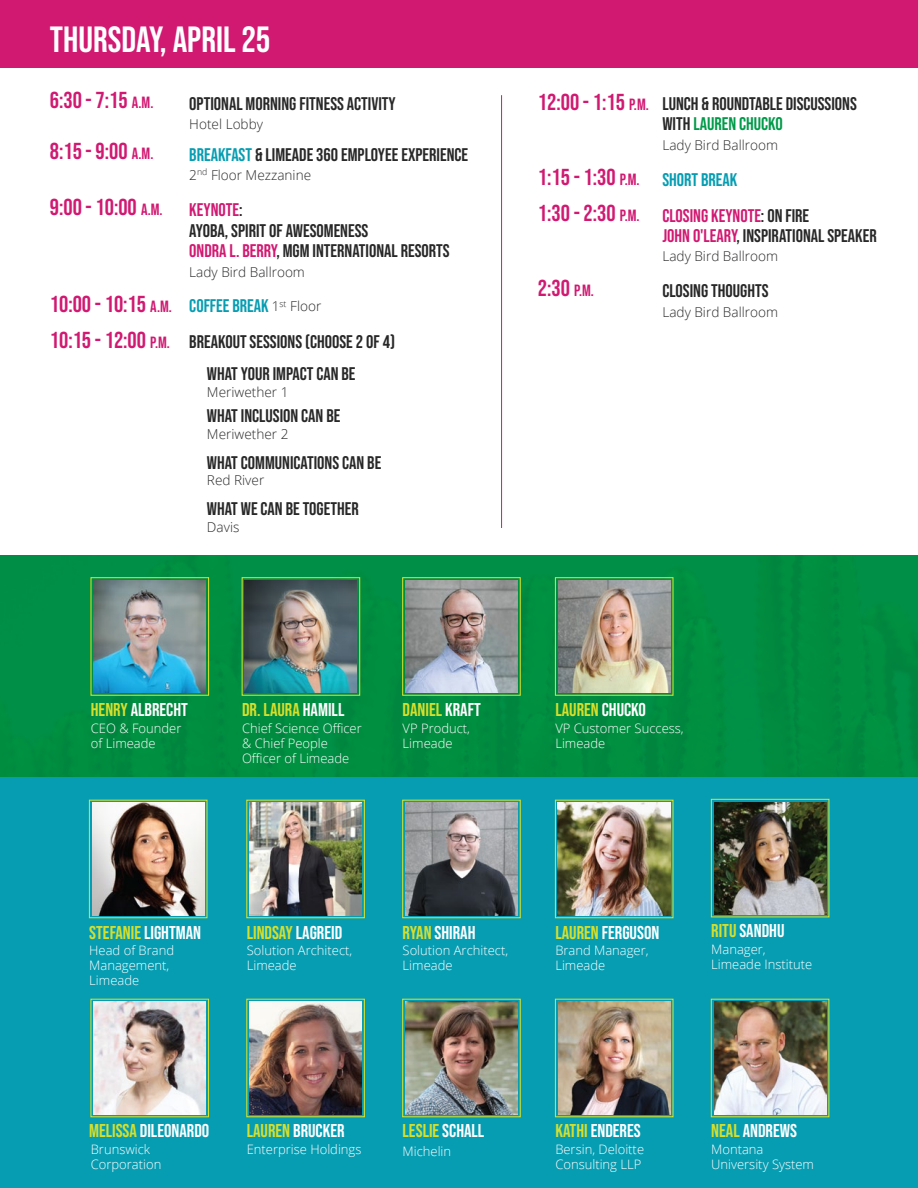
<style>
.page{position:relative;width:918px;height:1188px;background:#fff}
.page>*{position:absolute;margin:0;border:0;box-sizing:border-box;transform-origin:0 0}
.t1{font:36.45px "Bebas Neue";color:#fff}
.t2{font:23.1px/36px "Bebas Neue";color:#d11972}
.t3{font:18.6px "Bebas Neue";color:#fff}
.t4{font:18.6px "Bebas Neue";color:#d6df2c}
.t5{font:18.3px/20.5px "Bebas Neue";color:#282828}
.t6{font:18.3px/36px "Bebas Neue";color:#d11972}
.t7{font:300 13.65px "Open Sans";color:#282828}
.t8{font:300 13.05px/14.9px "Open Sans";color:#fff}
.s1{font-size:16.2px}
.s2{color:#069db2}
.s3{color:#d11972}
.s4{font-family:"Open Sans";font-weight:300;font-size:13.65px}
.s5{color:#009a49}
.s6{color:#282828}
.s7{color:#d6df2c}
.s8{color:#fff}
</style>
<div class="page">
<hr style="left:501px;top:95px;width:1px;height:433px;background:#d11972">
<div style="left:0;top:555px;width:918px;height:223px;background:#008e40"></div>
<div style="left:0;top:778px;width:918px;height:410px;background:#069db2"></div>
<img style="left:94px;top:580px;width:112px;height:113px">
<div style="left:90px;top:577px;width:119px;height:119px;border:1px solid #d6df2c"></div>
<img style="left:245px;top:580px;width:112px;height:113px">
<div style="left:242px;top:577px;width:118px;height:119px;border:1px solid #d6df2c"></div>
<div style="left:402px;top:577px;width:119px;height:119px;border:1px solid #d6df2c"></div>
<img style="left:405px;top:580px;width:113px;height:113px">
<div style="left:555px;top:577px;width:119px;height:119px;border:1px solid #d6df2c"></div>
<img style="left:558px;top:580px;width:112px;height:113px">
<img style="left:92px;top:803px;width:112px;height:112px">
<div style="left:89px;top:800px;width:119px;height:118px;border:1px solid #d6df2c"></div>
<img style="left:714px;top:1002px;width:112px;height:112px">
<div style="left:711px;top:999px;width:118px;height:118px;border:1px solid #d6df2c"></div>
<img style="left:250px;top:1002px;width:112px;height:112px">
<div style="left:246px;top:999px;width:119px;height:118px;border:1px solid #d6df2c"></div>
<img style="left:94px;top:1002px;width:112px;height:112px">
<div style="left:90px;top:999px;width:119px;height:118px;border:1px solid #d6df2c"></div>
<img style="left:405px;top:1002px;width:113px;height:112px">
<div style="left:402px;top:999px;width:119px;height:118px;border:1px solid #d6df2c"></div>
<div style="left:555px;top:999px;width:119px;height:118px;border:1px solid #d6df2c"></div>
<img style="left:558px;top:1002px;width:112px;height:112px">
<img style="left:714px;top:802px;width:112px;height:112px">
<div style="left:711px;top:799px;width:118px;height:118px;border:1px solid #d6df2c"></div>
<div style="left:402px;top:800px;width:119px;height:118px;border:1px solid #d6df2c"></div>
<img style="left:405px;top:803px;width:113px;height:112px">
<div style="left:246px;top:800px;width:119px;height:118px;border:1px solid #d6df2c"></div>
<img style="left:250px;top:803px;width:112px;height:112px">
<div style="left:555px;top:800px;width:119px;height:118px;border:1px solid #d6df2c"></div>
<img style="left:558px;top:803px;width:113px;height:112px">
<div style="left:0;top:0;width:918px;height:68px;background:#d11972"></div>
<h1 class="t1" style="left:50px;top:19px;width:222px">THURSDAY, APRIL 25</h1>
<p class="t2" style="left:50px;top:82px;width:105px">6:30 - 7:15 <span class="s1">A.M.</span></p>
<p class="t2" style="left:50px;top:133px;width:105px">8:15 - 9:00 <span class="s1">A.M.</span></p>
<p class="t2" style="left:50px;top:189px;width:114px">9:00 - 10:00 <span class="s1">A.M.</span></p>
<p class="t2" style="left:50px;top:286px;width:124px">10:00 - 10:15 <span class="s1">A.M.<br></span>10:15 - 12:00 <span class="s1">P.M.</span></p>
<p class="t5" style="left:189px;top:93px;width:208px">OPTIONAL MORNING FITNESS ACTIVITY</p>
<p class="t7" style="left:189px;top:115px;width:75px">Hotel Lobby</p>
<p class="t5" style="left:189px;top:144px;width:280px"><span class="s2">BREAKFAST</span> &amp; LIMEADE 360 EMPLOYEE EXPERIENCE</p>
<p class="t7" style="left:189px;top:166px;width:123px">2<sup>nd</sup> Floor Mezzanine</p>
<p class="t5" style="left:189px;top:199px;width:262px"><span class="s3">KEYNOTE</span>:<br>AYOBA, SPIRIT OF AWESOMENESS<br><span class="s3">ONDRA L. BERRY</span>, MGM INTERNATIONAL RESORTS</p>
<p class="t7" style="left:189px;top:262px;width:117px">Lady Bird Ballroom</p>
<p class="t5" style="left:189px;top:288px;width:207px;line-height:36px"><span class="s2">COFFEE BREAK</span> <span class="s4">1</span><sup>st</sup> <span class="s4">Floor<br></span>BREAKOUT SESSIONS (CHOOSE 2 OF 4)</p>
<p class="t5" style="left:207px;top:363px;width:150px">WHAT YOUR IMPACT CAN BE</p>
<p class="t7" style="left:207px;top:382px;width:83px">Meriwether 1</p>
<p class="t5" style="left:207px;top:405px;width:135px">WHAT INCLUSION CAN BE</p>
<p class="t7" style="left:207px;top:424px;width:83px">Meriwether 2</p>
<p class="t5" style="left:207px;top:452px;width:176px">WHAT COMMUNICATIONS CAN BE</p>
<p class="t7" style="left:207px;top:471px;width:59px">Red River</p>
<p class="t5" style="left:207px;top:498px;width:153px">WHAT WE CAN BE TOGETHER</p>
<p class="t7" style="left:207px;top:517px;width:34px">Davis</p>
<p class="t2" style="left:538px;top:84px;width:112px">12:00 - 1:15 <span class="s1">P.M.</span></p>
<p class="t2" style="left:538px;top:159px;width:103px">1:15 - 1:30 <span class="s1">P.M.<br></span>1:30 - 2:30 <span class="s1">P.M.</span></p>
<p class="t2" style="left:538px;top:270px;width:57px">2:30 <span class="s1">P.M.</span></p>
<p class="t5" style="left:662px;top:93px;width:196px">LUNCH &amp; ROUNDTABLE DISCUSSIONS<br>WITH <span class="s5">LAUREN CHUCKO</span></p>
<p class="t7" style="left:662px;top:135px;width:117px">Lady Bird Ballroom</p>
<p class="t6" style="left:662px;top:161px;width:148px"><span class="s2">SHORT BREAK<br></span>CLOSING KEYNOTE<span class="s6">: ON FIRE</span></p>
<p class="t5" style="left:662px;top:225px;width:216px"><span class="s3">JOHN O'LEARY</span>, INSPIRATIONAL SPEAKER</p>
<p class="t7" style="left:662px;top:247px;width:117px">Lady Bird Ballroom</p>
<p class="t5" style="left:662px;top:281px;width:108px">CLOSING THOUGHTS</p>
<p class="t7" style="left:662px;top:302px;width:117px">Lady Bird Ballroom</p>
<p class="t3" style="left:91px;top:699px;width:99px"><span class="s7">HENRY</span> ALBRECHT</p>
<p class="t8" style="left:91px;top:720px;width:92px">CEO &amp; Founder of Limeade</p>
<p class="t4" style="left:242px;top:699px;width:104px">DR. LAURA <span class="s8">HAMILL</span></p>
<p class="t8" style="left:242px;top:720px;width:121px">Chief Science Officer &amp; Chief People<br>Officer of Limeade</p>
<p class="t4" style="left:403px;top:699px;width:80px">DANIEL <span class="s8">KRAFT</span></p>
<p class="t8" style="left:403px;top:720px;width:69px">VP Product,<br>Limeade</p>
<p class="t4" style="left:555px;top:699px;width:92px">LAUREN <span class="s8">CHUCKO</span></p>
<p class="t8" style="left:555px;top:720px;width:130px">VP Customer Success,<br>Limeade</p>
<p class="t4" style="left:89px;top:922px;width:113px">STEFANIE <span class="s8">LIGHTMAN</span></p>
<p class="t8" style="left:89px;top:943px;width:86px">Head of Brand<br>Management,<br>Limeade</p>
<p class="t4" style="left:247px;top:922px;width:97px">LINDSAY <span class="s8">LAGREID</span></p>
<p class="t8" style="left:247px;top:943px;width:107px">Solution Architect,<br>Limeade</p>
<p class="t3" style="left:403px;top:922px;width:74px"><span class="s7">RYAN</span> SHIRAH</p>
<p class="t3" style="left:711px;top:920px;width:75px"><span class="s7">RITU</span> SANDHU</p>
<p class="t8" style="left:403px;top:943px;width:107px">Solution Architect,<br>Limeade</p>
<p class="t3" style="left:555px;top:922px;width:105px"><span class="s7">LAUREN</span> FERGUSON</p>
<p class="t8" style="left:555px;top:943px;width:95px">Brand Manager,<br>Limeade</p>
<p class="t8" style="left:711px;top:942px;width:103px">Manager,<br>Limeade Institute</p>
<p class="t3" style="left:89px;top:1120px;width:122px"><span class="s7">MELISSA</span> DILEONARDO</p>
<p class="t8" style="left:91px;top:1142px;width:72px">Brunswick<br>Corporation</p>
<p class="t3" style="left:247px;top:1120px;width:99px"><span class="s7">LAUREN</span> BRUCKER</p>
<p class="t8" style="left:247px;top:1142px;width:116px">Enterprise Holdings</p>
<p class="t4" style="left:403px;top:1120px;width:83px">LESLIE <span class="s8">SCHALL</span></p>
<p class="t8" style="left:403px;top:1143px;width:50px">Michelin</p>
<p class="t3" style="left:555px;top:1120px;width:87px"><span class="s7">KATHI</span> ENDERES</p>
<p class="t8" style="left:555px;top:1142px;width:90px">Bersin, Deloitte<br>Consulting LLP</p>
<p class="t3" style="left:711px;top:1120px;width:87px"><span class="s7">NEAL</span> ANDREWS</p>
<p class="t8" style="left:711px;top:1142px;width:104px">Montana<br>University System</p>
</div>
